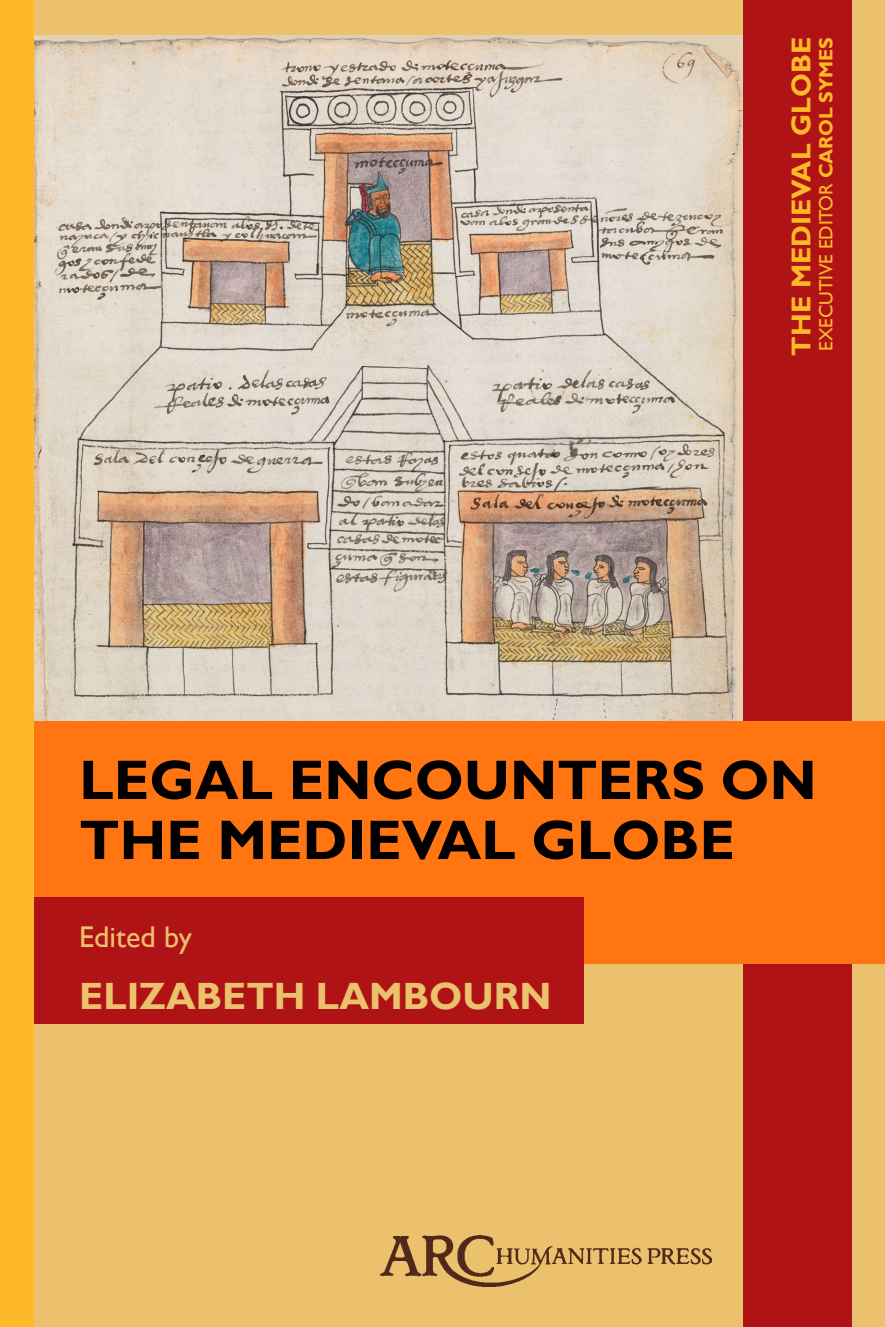
<style>
.page{position:relative;width:885px;height:1327px;background:#fff}
.page>*{position:absolute;margin:0;border:0;box-sizing:border-box;transform-origin:0 0}
.t1{font:700 56px/60px "Gill Sans";color:#000}
.t2{font:700 38px "Gill Sans";color:#ebc16d}
.t3{font:30px "Gill Sans";color:#ebc16d}
.t4{font:700 27.2px "Gill Sans";color:#fdb927}
.t5{font:19.2px "Gill Sans";letter-spacing:-.005em;color:#fdb927}
.s1{font-weight:700}
</style>
<div class="page">
<div style="left:0;top:0;width:884px;height:1327px;background:#ebc16d"></div>
<img style="left:33px;top:36px;width:710px;height:685px">
<div style="left:743px;top:0;width:108px;height:1327px;background:#af1316"></div>
<div style="left:0;top:721px;width:884px;height:243px;background:#ff7511"></div>
<div style="left:0;top:897px;width:583px;height:126px;background:#af1316"></div>
<div style="left:0;top:0;width:33px;height:1327px;background:#fdb927"></div>
<img style="left:380px;top:1235px;width:331px;height:51px">
<p class="t4" style="left:785px;top:355px;width:320px;rotate:-90deg">THE MEDIEVAL GLOBE</p>
<p class="t5" style="left:814px;top:351px;width:315px;rotate:-90deg">EXECUTIVE EDITOR <span class="s1">CAROL SYMES</span></p>
<p class="t1" style="left:79px;top:751px;width:739px">LEGAL ENCOUNTERS ON<br>THE MEDIEVAL GLOBE</p>
<p class="t3" style="left:79px;top:919px;width:114px">Edited by</p>
<p class="t2" style="left:79px;top:973px;width:474px">ELIZABETH LAMBOURN</p>
</div>
